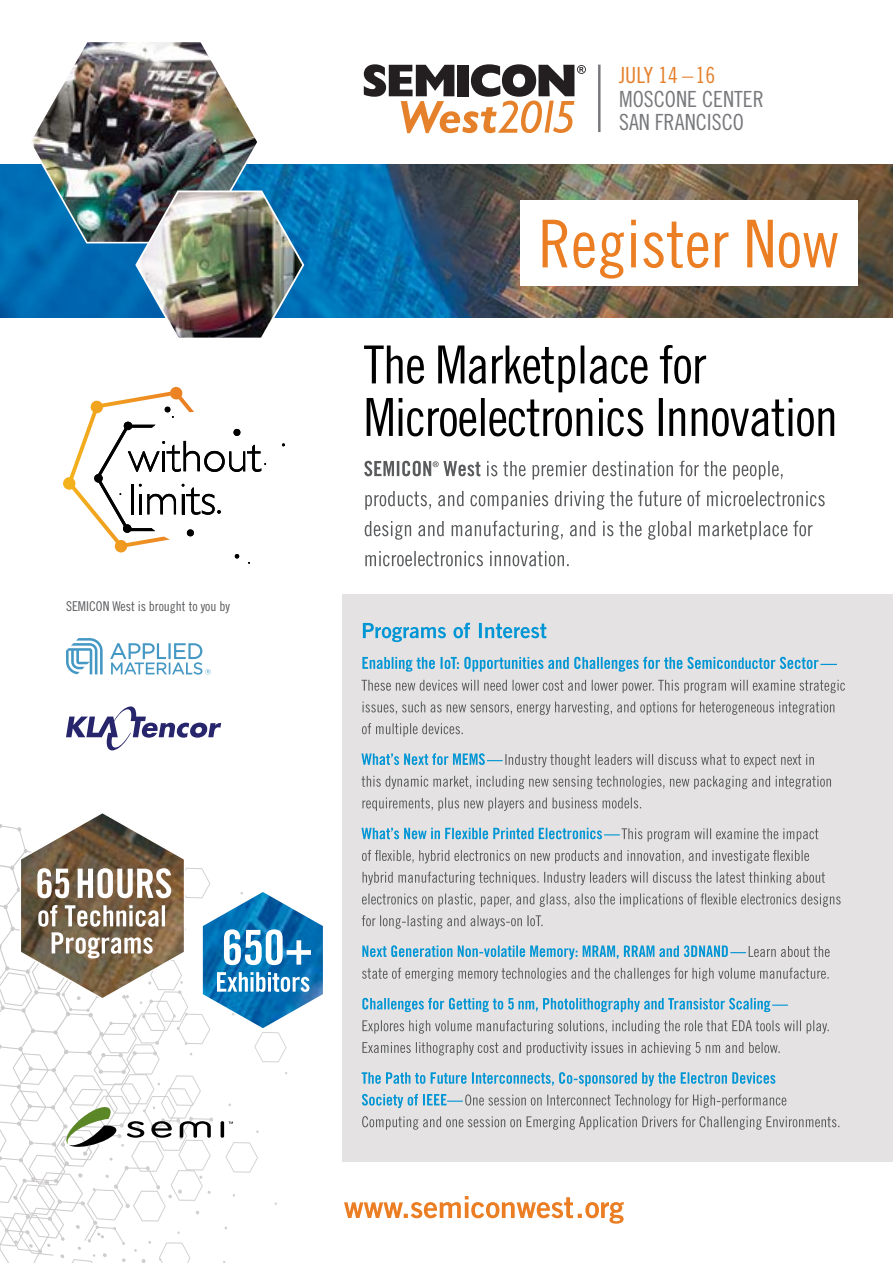
<style>
.page{position:relative;width:893px;height:1263px;background:#fff}
.page>*{position:absolute;margin:0;border:0;box-sizing:border-box;transform-origin:0 0}
.t1{font:22.35px/23.5px "Trade Gothic Cond Eighteen";color:#77787b}
.t2{font:22.35px "Trade Gothic Cond Eighteen";color:#e5802b}
.t3{font:13.5px "Trade Gothic Cond Eighteen";color:#595b5d}
</style>
<div class="page">
<img style="left:0;top:164px;width:135px;height:153px">
<div style="left:343px;top:594px;width:550px;height:567px;background:#e4e2e2"></div>
<img style="left:29px;top:42px;width:184px;height:201px">
<svg style="left:367px;top:398px;width:467px;height:38px"></svg>
<svg style="left:364px;top:345px;width:342px;height:47px"></svg>
<svg style="left:365px;top:551px;width:204px;height:15px"></svg>
<svg style="left:365px;top:521px;width:447px;height:19px"></svg>
<svg style="left:365px;top:491px;width:460px;height:19px"></svg>
<svg style="left:364px;top:461px;width:419px;height:19px"></svg>
<svg style="left:344px;top:1196px;width:280px;height:28px"></svg>
<svg style="left:362px;top:1116px;width:477px;height:14px"></svg>
<svg style="left:362px;top:1094px;width:424px;height:14px"></svg>
<svg style="left:362px;top:1072px;width:413px;height:14px"></svg>
<svg style="left:362px;top:1042px;width:418px;height:13px"></svg>
<svg style="left:362px;top:1020px;width:467px;height:14px"></svg>
<svg style="left:362px;top:998px;width:426px;height:14px"></svg>
<svg style="left:362px;top:968px;width:467px;height:13px"></svg>
<svg style="left:362px;top:945px;width:468px;height:14px"></svg>
<svg style="left:362px;top:915px;width:181px;height:14px"></svg>
<svg style="left:362px;top:893px;width:479px;height:14px"></svg>
<svg style="left:362px;top:872px;width:463px;height:13px"></svg>
<svg style="left:362px;top:850px;width:447px;height:13px"></svg>
<svg style="left:361px;top:828px;width:457px;height:14px"></svg>
<svg style="left:362px;top:797px;width:279px;height:14px"></svg>
<svg style="left:362px;top:776px;width:469px;height:13px"></svg>
<svg style="left:361px;top:753px;width:453px;height:14px"></svg>
<svg style="left:362px;top:723px;width:101px;height:14px"></svg>
<svg style="left:363px;top:701px;width:471px;height:14px"></svg>
<svg style="left:362px;top:680px;width:483px;height:13px"></svg>
<svg style="left:362px;top:657px;width:475px;height:15px"></svg>
<svg style="left:363px;top:623px;width:183px;height:19px"></svg>
<img style="left:135px;top:64px;width:758px;height:274px">
<svg style="left:66px;top:638px;width:37px;height:36px"></svg>
<svg style="left:110px;top:643px;width:101px;height:32px"></svg>
<svg style="left:66px;top:706px;width:155px;height:44px"></svg>
<svg style="left:63px;top:387px;width:203px;height:177px"></svg>
<svg style="left:0;top:813px;width:323px;height:450px"></svg>
<p class="t3" style="left:66px;top:598px;width:165px">SEMICON West is brought to you by</p>
<h1 class="t2" style="left:619px;top:62px;width:98px">JULY 14 –16</h1>
<h1 class="t1" style="left:619px;top:87px;width:146px">MOSCONE CENTER<br>SAN FRANCISCO</h1>
</div>
